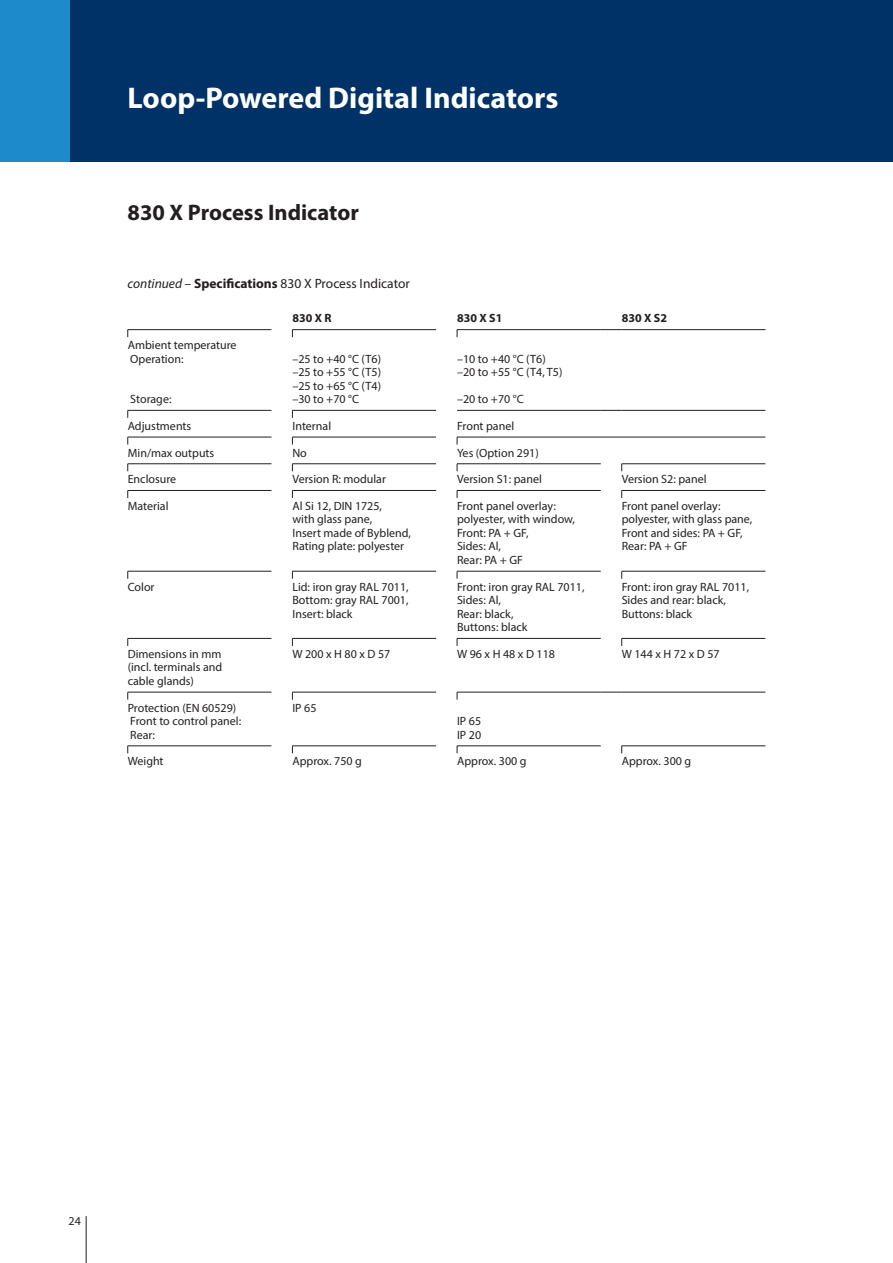
<style>
.page{position:relative;width:893px;height:1263px;background:#fff}
.page>*{position:absolute;margin:0;border:0;box-sizing:border-box;transform-origin:0 0}
.t1{font:700 30px "Myriad Pro";color:#fff}
.t2{font:700 22.5px "Myriad Pro";color:#231f20}
.Tabelle_Headline_For{font:13.5px "Myriad Pro";color:#231f20}
.Tabelle_USA{font:12px/13.5px "Myriad Pro";color:#231f20}
.Tabelle_USA-2{font:700 12px "Myriad Pro";color:#231f20}
.s1{font-style:italic}
.s2{font-weight:700}
</style>
<div class="page">
<hr style="left:86px;top:1216px;width:1px;height:47px;background:#231f20">
<div style="left:0;top:0;width:893px;height:162px;background:#003268"></div>
<div style="left:0;top:0;width:70px;height:162px;background:#1d8acb"></div>
<hr style="left:128px;top:329px;width:143px;height:1px;background:#231f20">
<hr style="left:292px;top:329px;width:144px;height:1px;background:#231f20">
<hr style="left:457px;top:329px;width:144px;height:1px;background:#231f20">
<svg style="left:601px;top:329px;width:21px;height:1px"></svg>
<hr style="left:622px;top:329px;width:143px;height:1px;background:#231f20">
<hr style="left:128px;top:410px;width:143px;height:1px;background:#231f20">
<hr style="left:292px;top:410px;width:144px;height:1px;background:#231f20">
<hr style="left:457px;top:410px;width:144px;height:1px;background:#231f20">
<svg style="left:601px;top:410px;width:21px;height:1px"></svg>
<hr style="left:622px;top:410px;width:143px;height:1px;background:#231f20">
<hr style="left:128px;top:437px;width:143px;height:1px;background:#231f20">
<hr style="left:292px;top:437px;width:144px;height:1px;background:#231f20">
<hr style="left:457px;top:437px;width:144px;height:1px;background:#231f20">
<svg style="left:601px;top:437px;width:21px;height:1px"></svg>
<hr style="left:622px;top:437px;width:143px;height:1px;background:#231f20">
<hr style="left:128px;top:463px;width:143px;height:1px;background:#231f20">
<hr style="left:292px;top:463px;width:144px;height:1px;background:#231f20">
<hr style="left:457px;top:463px;width:144px;height:1px;background:#231f20">
<hr style="left:621px;top:463px;width:144px;height:1px;background:#231f20">
<hr style="left:128px;top:490px;width:143px;height:1px;background:#231f20">
<hr style="left:292px;top:490px;width:144px;height:1px;background:#231f20">
<hr style="left:457px;top:490px;width:144px;height:1px;background:#231f20">
<hr style="left:621px;top:490px;width:144px;height:1px;background:#231f20">
<hr style="left:128px;top:571px;width:143px;height:1px;background:#231f20">
<hr style="left:292px;top:571px;width:144px;height:1px;background:#231f20">
<hr style="left:457px;top:571px;width:144px;height:1px;background:#231f20">
<hr style="left:621px;top:571px;width:144px;height:1px;background:#231f20">
<hr style="left:128px;top:638px;width:143px;height:1px;background:#231f20">
<hr style="left:292px;top:638px;width:144px;height:1px;background:#231f20">
<hr style="left:457px;top:638px;width:144px;height:1px;background:#231f20">
<hr style="left:621px;top:638px;width:144px;height:1px;background:#231f20">
<hr style="left:128px;top:692px;width:143px;height:1px;background:#231f20">
<hr style="left:292px;top:692px;width:144px;height:1px;background:#231f20">
<hr style="left:457px;top:692px;width:144px;height:1px;background:#231f20">
<svg style="left:601px;top:692px;width:21px;height:1px"></svg>
<hr style="left:622px;top:692px;width:143px;height:1px;background:#231f20">
<hr style="left:128px;top:745px;width:143px;height:1px;background:#231f20">
<hr style="left:292px;top:745px;width:144px;height:1px;background:#231f20">
<hr style="left:457px;top:745px;width:144px;height:1px;background:#231f20">
<hr style="left:621px;top:745px;width:144px;height:1px;background:#231f20">
<p class="t1" style="left:128px;top:78px;width:433px">Loop-Powered Digital Indicators</p>
<p class="t2" style="left:128px;top:197px;width:233px">830 X Process Indicator</p>
<p class="Tabelle_Headline_For" style="left:128px;top:275px;width:284px"><span class="s1">continued –</span> <span class="s2">Specifications</span> 830 X Process Indicator</p>
<p class="Tabelle_USA" style="left:128px;top:338px;width:110px">Ambient temperature<br>Operation:</p>
<p class="Tabelle_USA" style="left:130px;top:392px;width:43px">Storage:</p>
<p class="Tabelle_USA-2" style="left:292px;top:311px;width:41px">830 X R</p>
<p class="Tabelle_USA-2" style="left:457px;top:311px;width:47px">830 X S1</p>
<p class="Tabelle_USA-2" style="left:622px;top:311px;width:47px">830 X S2</p>
<p class="Tabelle_USA" style="left:292px;top:352px;width:90px;text-align:justify">–25 to +40 °C (T6) –25 to +55 °C (T5) –25 to +65 °C (T4) –30 to +70 °C</p>
<p class="Tabelle_USA" style="left:457px;top:352px;width:107px">–10 to +40 °C (T6) –20 to +55 °C (T4, T5)</p>
<p class="Tabelle_USA" style="left:457px;top:392px;width:68px">–20 to +70 °C</p>
<p class="Tabelle_USA" style="left:128px;top:419px;width:65px">Adjustments</p>
<p class="Tabelle_USA" style="left:292px;top:419px;width:40px">Internal</p>
<p class="Tabelle_USA" style="left:457px;top:419px;width:59px">Front panel</p>
<p class="Tabelle_USA" style="left:128px;top:446px;width:88px">Min/max outputs</p>
<p class="Tabelle_USA" style="left:292px;top:446px;width:16px">No</p>
<p class="Tabelle_USA" style="left:457px;top:446px;width:83px">Yes (Option 291)</p>
<p class="Tabelle_USA" style="left:128px;top:472px;width:50px">Enclosure</p>
<p class="Tabelle_USA" style="left:292px;top:472px;width:95px">Version R: modular</p>
<p class="Tabelle_USA" style="left:457px;top:472px;width:86px">Version S1: panel</p>
<p class="Tabelle_USA" style="left:622px;top:472px;width:86px">Version S2: panel</p>
<p class="Tabelle_USA" style="left:128px;top:499px;width:42px">Material</p>
<p class="Tabelle_USA" style="left:292px;top:499px;width:120px">Al Si 12, DIN 1725,<br>with glass pane,<br>Insert made of Byblend,<br>Rating plate: polyester</p>
<p class="Tabelle_USA" style="left:457px;top:499px;width:120px">Front panel overlay: polyester, with window,<br>Front: PA + GF,<br>Sides: Al,<br>Rear: PA + GF</p>
<p class="Tabelle_USA" style="left:622px;top:499px;width:132px">Front panel overlay: polyester, with glass pane,<br>Front and sides: PA + GF,<br>Rear: PA + GF</p>
<p class="Tabelle_USA" style="left:128px;top:580px;width:28px">Color</p>
<p class="Tabelle_USA" style="left:292px;top:580px;width:118px;text-align:justify">Lid: iron gray RAL 7011, Bottom: gray RAL 7001, Insert: black</p>
<p class="Tabelle_USA" style="left:457px;top:580px;width:129px">Front: iron gray RAL 7011,<br>Sides: Al,<br>Rear: black,<br>Buttons: black</p>
<p class="Tabelle_USA" style="left:622px;top:580px;width:129px">Front: iron gray RAL 7011,<br>Sides and rear: black,<br>Buttons: black</p>
<p class="Tabelle_USA" style="left:128px;top:647px;width:96px;text-align:justify">Dimensions in mm (incl. terminals and cable glands)</p>
<p class="Tabelle_USA" style="left:292px;top:647px;width:99px">W 200 x H 80 x D 57</p>
<p class="Tabelle_USA" style="left:457px;top:647px;width:99px">W 96 x H 48 x D 118</p>
<p class="Tabelle_USA" style="left:622px;top:647px;width:99px">W 144 x H 72 x D 57</p>
<p class="Tabelle_USA" style="left:128px;top:701px;width:115px">Protection (EN 60529)<br>Front to control panel:<br>Rear:</p>
<p class="Tabelle_USA" style="left:292px;top:701px;width:26px">IP 65</p>
<p class="Tabelle_USA" style="left:457px;top:714px;width:26px">IP 65<br>IP 20</p>
<p class="Tabelle_USA" style="left:128px;top:754px;width:37px">Weight</p>
<p class="Tabelle_USA" style="left:292px;top:754px;width:71px">Approx. 750 g</p>
<p class="Tabelle_USA" style="left:457px;top:754px;width:71px">Approx. 300 g</p>
<p class="Tabelle_USA" style="left:622px;top:754px;width:71px">Approx. 300 g</p>
<p class="Tabelle_USA" style="left:69px;top:1214px;width:14px">24</p>
</div>
